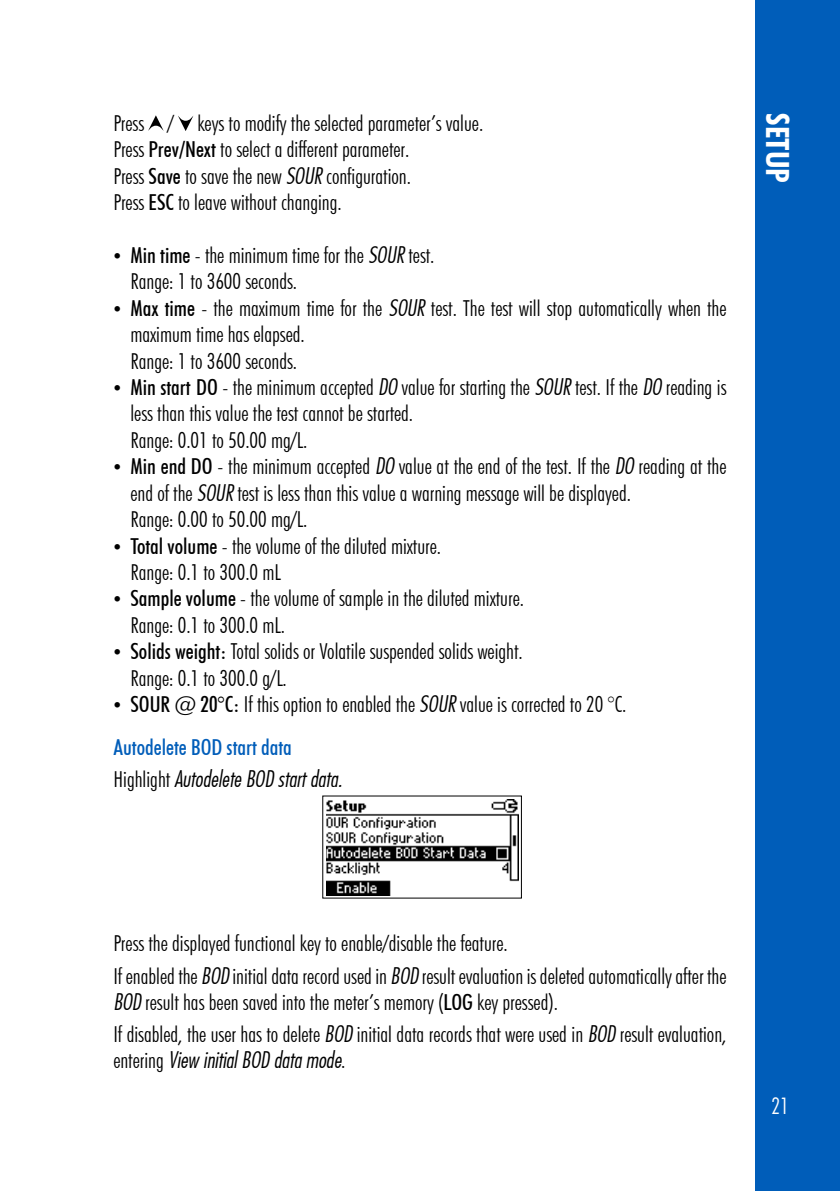
<style>
.page{position:relative;width:840px;height:1191px;background:#fff}
.page>*{position:absolute;margin:0;border:0;box-sizing:border-box;transform-origin:0 0}
.t1{font:700 condensed 32px "Futura BT";color:#fff}
.t2{font:300 condensed 22.8px "Futura BT";color:#fff}
.t3{font:300 condensed 22px/26.4px "Futura BT";color:#000}
.t4{font:22px "Futura Lt Cn BT Italic";color:#000}
.t5{font:500 condensed 22px "Futura BT";color:#005db9}
.s1{font-weight:500}
.s2{font-family:"Futura Lt Cn BT Italic";font-weight:400;font-stretch:normal}
.s3{font-family:"Times New Roman";font-weight:400;font-stretch:normal}
.s4{font-family:"Futura BT";font-weight:300;font-stretch:condensed}
</style>
<div class="page">
<div style="left:754px;top:0;width:85px;height:1191px;background:#005db9"></div>
<svg style="left:148px;top:116px;width:15px;height:15px"></svg>
<svg style="left:178px;top:116px;width:15px;height:15px"></svg>
<img style="left:326px;top:799px;width:192px;height:96px">
<p class="t3" style="left:113px;top:111px;width:371px">Press / keys to modify the selected parameter’s value.<br>Press <span class="s1">Prev/Next</span> to select a different parameter.<br>Press <span class="s1">Save</span> to save the new <span class="s2">SOUR</span> configuration.<br>Press <span class="s1">ESC</span> to leave without changing.</p>
<p class="t3" style="left:130px;top:243px;width:305px;text-indent:-17px"><span class="s3">•</span> <span class="s1">Min time</span> ‑ the minimum time for the <span class="s2">SOUR</span> test.<br>Range: 1 to 3600 seconds.</p>
<p class="t3" style="left:130px;top:296px;width:597px;text-indent:-17px"><span class="s3">•</span> <span class="s1">Max time</span> ‑ the maximum time for the <span class="s2">SOUR</span> test. The test will stop automatically when the maximum time has elapsed.<br>Range: 1 to 3600 seconds.</p>
<p class="t3" style="left:130px;top:375px;width:597px;text-indent:-17px"><span class="s3">•</span> <span class="s1">Min start DO</span> ‑ the minimum accepted <span class="s2">DO</span> value for starting the <span class="s2">SOUR</span> test. If the <span class="s2">DO</span> reading is less than this value the test cannot be started.<br>Range: 0.01 to 50.00 mg/L.</p>
<p class="t3" style="left:130px;top:455px;width:597px;text-indent:-17px"><span class="s3">•</span> <span class="s1">Min end DO</span> ‑ the minimum accepted <span class="s2">DO</span> value at the end of the test. If the <span class="s2">DO</span> reading at the end of the <span class="s2">SOUR</span> test is less than this value a warning message will be displayed.<br>Range: 0.00 to 50.00 mg/L.</p>
<p class="t3" style="left:130px;top:534px;width:312px;text-indent:-17px"><span class="s3">•</span> <span class="s1">Total volume</span> ‑ the volume of the diluted mixture.<br>Range: 0.1 to 300.0 mL</p>
<p class="t3" style="left:130px;top:587px;width:395px;text-indent:-17px"><span class="s3">•</span> <span class="s1">Sample volume</span> ‑ the volume of sample in the diluted mixture.<br>Range: 0.1 to 300.0 mL.</p>
<p class="t3" style="left:130px;top:639px;width:393px;text-indent:-17px"><span class="s3">•</span> <span class="s1">Solids weight:</span> Total solids or Volatile suspended solids weight.<br>Range: 0.1 to 300.0 g/L.</p>
<p class="t3" style="left:113px;top:692px;width:514px"><span class="s3">•</span> <span class="s1">SOUR @ 20°C:</span> If this option to enabled the <span class="s2">SOUR</span> value is corrected to 20 °C.</p>
<p class="t5" style="left:113px;top:738px;width:180px">Autodelete BOD start data</p>
<p class="t4" style="left:113px;top:769px;width:230px"><span class="s4">Highlight</span> Autodelete BOD start data.</p>
<h1 class="t1" style="left:790px;top:113px;width:71px;rotate:90deg">SETUP</h1>
<p class="t3" style="left:113px;top:929px;width:614px;line-height:32.2px">Press the displayed functional key to enable/disable the feature.<br>If enabled the <span class="s2">BOD</span> initial data record used in <span class="s2">BOD</span> result evaluation is deleted automatically after the</p>
<p class="t3" style="left:113px;top:987px;width:614px;line-height:32px"><span class="s2">BOD</span> result has been saved into the meter’s memory (<span class="s1">LOG</span> key pressed).<br>If disabled, the user has to delete <span class="s2">BOD</span> initial data records that were used in <span class="s2">BOD</span> result evaluation,</p>
<p class="t4" style="left:113px;top:1050px;width:233px"><span class="s4">entering</span> View initial BOD data mode<span class="s4">.</span></p>
<p class="t2" style="left:770px;top:1096px;width:19px">21</p>
</div>
